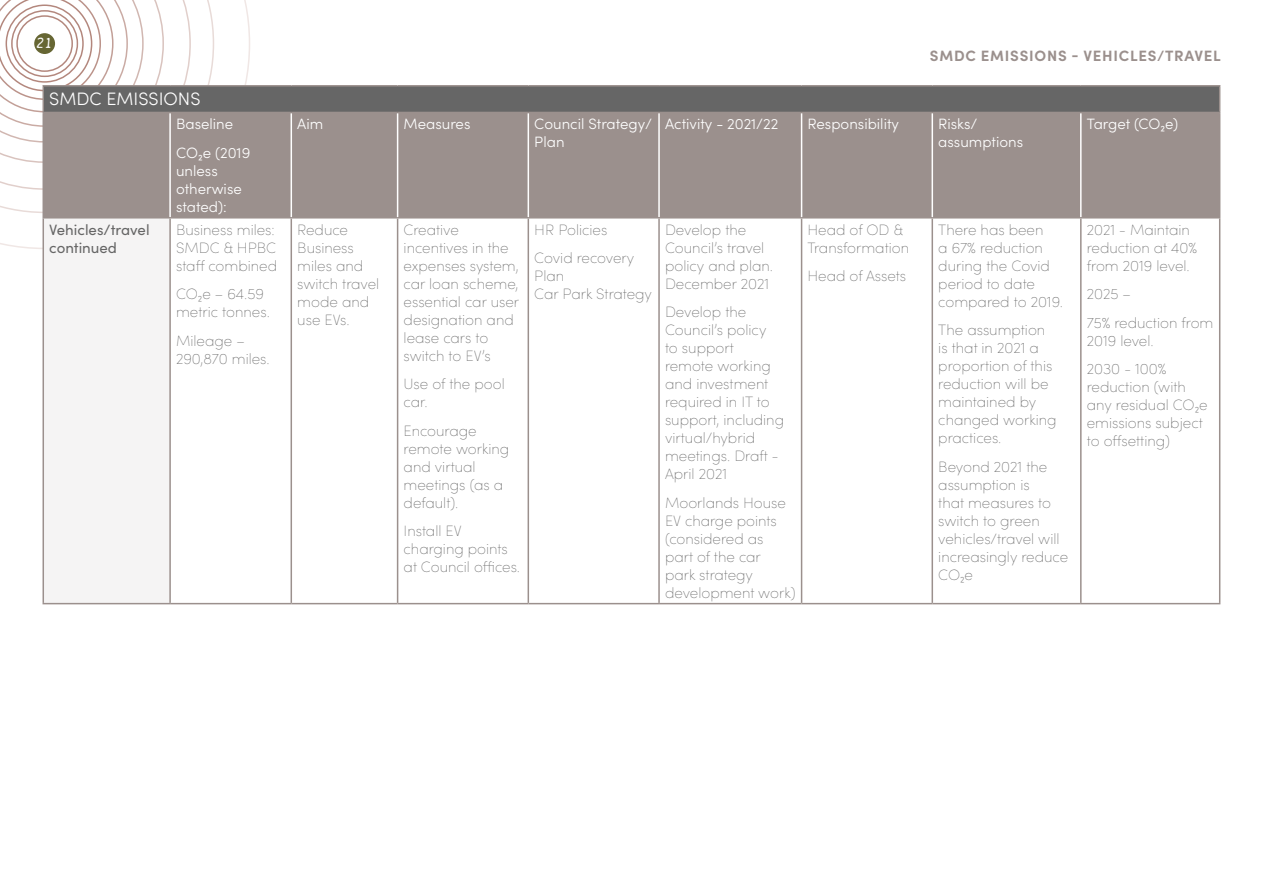
<style>
.page{position:relative;width:1263px;height:893px;background:#fff}
.page>*{position:absolute;margin:0;border:0;box-sizing:border-box;transform-origin:0 0}
.Table_text{font:300 18px "Sofia Pro";color:#fff}
.Table_text-2{font:200 15px/18px "Sofia Pro";color:#666}
.Baseline{font:300 15px/18px "Sofia Pro";color:#fff}
.Contents_entries{font:700 15px "Sofia Pro";letter-spacing:.05em;color:#9b908d}
.Table_text-3{font:15px/18px "Sofia Pro";color:#666}
.t1{font:13.5px "Chainprinter";color:#fff}
</style>
<div class="page">
<svg style="left:0;top:0;width:250px;height:249px"></svg>
<div style="left:43px;top:86px;width:1177px;height:26px;background:#666"></div>
<div style="left:44px;top:113px;width:1175px;height:104px;background:#9b908d"></div>
<div style="left:43px;top:218px;width:127px;height:386px;background:#f5f4f4"></div>
<svg style="left:171px;top:219px;width:1048px;height:384px"></svg>
<hr style="left:169px;top:113px;width:2px;height:104px;background:#fff">
<hr style="left:291px;top:113px;width:1px;height:104px;background:#fff">
<hr style="left:397px;top:113px;width:1px;height:104px;background:#fff">
<hr style="left:528px;top:113px;width:1px;height:104px;background:#fff">
<hr style="left:658px;top:113px;width:2px;height:104px;background:#fff">
<hr style="left:801px;top:113px;width:1px;height:104px;background:#fff">
<hr style="left:931px;top:113px;width:2px;height:104px;background:#fff">
<hr style="left:1080px;top:113px;width:1px;height:104px;background:#fff">
<hr style="left:291px;top:219px;width:1px;height:384px;background:#9b908d">
<hr style="left:397px;top:219px;width:1px;height:384px;background:#9b908d">
<hr style="left:528px;top:219px;width:1px;height:384px;background:#9b908d">
<hr style="left:658px;top:219px;width:2px;height:384px;background:#9b908d">
<hr style="left:801px;top:219px;width:1px;height:384px;background:#9b908d">
<hr style="left:931px;top:219px;width:2px;height:384px;background:#9b908d">
<hr style="left:1080px;top:219px;width:1px;height:384px;background:#9b908d">
<hr style="left:1219px;top:219px;width:1px;height:384px;background:#9b908d">
<svg style="left:0;top:0;width:191px;height:190px"></svg>
<hr style="left:170px;top:85px;width:121px;height:2px;background:#9b908d">
<hr style="left:291px;top:85px;width:107px;height:2px;background:#9b908d">
<hr style="left:398px;top:85px;width:130px;height:2px;background:#9b908d">
<hr style="left:528px;top:85px;width:131px;height:2px;background:#9b908d">
<hr style="left:659px;top:85px;width:142px;height:2px;background:#9b908d">
<hr style="left:801px;top:85px;width:131px;height:2px;background:#9b908d">
<hr style="left:932px;top:85px;width:149px;height:2px;background:#9b908d">
<hr style="left:1081px;top:85px;width:139px;height:2px;background:#9b908d">
<svg style="left:1219px;top:87px;width:1px;height:25px"></svg>
<hr style="left:43px;top:112px;width:127px;height:1px;background:#9b908d">
<hr style="left:170px;top:112px;width:121px;height:1px;background:#9b908d">
<hr style="left:291px;top:112px;width:107px;height:1px;background:#9b908d">
<hr style="left:398px;top:112px;width:130px;height:1px;background:#9b908d">
<hr style="left:528px;top:112px;width:131px;height:1px;background:#9b908d">
<hr style="left:659px;top:112px;width:142px;height:1px;background:#9b908d">
<hr style="left:801px;top:112px;width:131px;height:1px;background:#9b908d">
<hr style="left:932px;top:112px;width:149px;height:1px;background:#9b908d">
<hr style="left:1081px;top:112px;width:139px;height:1px;background:#9b908d">
<hr style="left:43px;top:113px;width:1px;height:104px;background:#9b908d">
<hr style="left:43px;top:217px;width:127px;height:2px;background:#9b908d">
<hr style="left:170px;top:217px;width:121px;height:2px;background:#9b908d">
<hr style="left:291px;top:217px;width:107px;height:2px;background:#9b908d">
<hr style="left:398px;top:217px;width:130px;height:2px;background:#9b908d">
<hr style="left:528px;top:217px;width:131px;height:2px;background:#9b908d">
<hr style="left:659px;top:217px;width:142px;height:2px;background:#9b908d">
<hr style="left:801px;top:217px;width:131px;height:2px;background:#9b908d">
<hr style="left:932px;top:217px;width:149px;height:2px;background:#9b908d">
<hr style="left:1081px;top:217px;width:139px;height:2px;background:#9b908d">
<hr style="left:43px;top:603px;width:127px;height:1px;background:#9b908d">
<hr style="left:170px;top:603px;width:121px;height:1px;background:#9b908d">
<hr style="left:291px;top:603px;width:107px;height:1px;background:#9b908d">
<hr style="left:398px;top:603px;width:130px;height:1px;background:#9b908d">
<hr style="left:528px;top:603px;width:131px;height:1px;background:#9b908d">
<hr style="left:659px;top:603px;width:142px;height:1px;background:#9b908d">
<hr style="left:801px;top:603px;width:131px;height:1px;background:#9b908d">
<hr style="left:932px;top:603px;width:149px;height:1px;background:#9b908d">
<hr style="left:43px;top:219px;width:1px;height:384px;background:#9b908d">
<hr style="left:169px;top:219px;width:2px;height:384px;background:#9b908d">
<hr style="left:1081px;top:603px;width:139px;height:1px;background:#9b908d">
<hr style="left:1219px;top:113px;width:1px;height:104px;background:#9b908d">
<p class="t1" style="left:35px;top:35px;width:20px">21</p>
<p class="Table_text" style="left:49px;top:85px;width:153px">SMDC EMISSIONS</p>
<p class="Baseline" style="left:176px;top:114px;width:59px">Baseline</p>
<p class="Baseline" style="left:176px;top:143px;width:76px">CO2e (2019 unless otherwise stated):</p>
<p class="Table_text-3" style="left:49px;top:220px;width:102px">Vehicles/travel continued</p>
<p class="Table_text-2" style="left:176px;top:220px;width:102px">Business miles:<br>SMDC &amp; HPBC staff combined</p>
<p class="Table_text-2" style="left:176px;top:284px;width:95px">CO2e – 64.59 metric tonnes.</p>
<p class="Table_text-2" style="left:176px;top:331px;width:95px">Mileage –<br>290,870 miles.</p>
<h1 class="Contents_entries" style="left:930px;top:44px;width:292px">SMDC EMISSIONS - VEHICLES/TRAVEL</h1>
<p class="Baseline" style="left:297px;top:114px;width:27px">Aim</p>
<p class="Baseline" style="left:404px;top:114px;width:68px">Measures</p>
<p class="Baseline" style="left:534px;top:114px;width:119px">Council Strategy/<br>Plan</p>
<p class="Baseline" style="left:665px;top:114px;width:115px">Activity - 2021/22</p>
<p class="Baseline" style="left:807px;top:114px;width:93px">Responsibility</p>
<p class="Baseline" style="left:938px;top:114px;width:86px">Risks/ assumptions</p>
<p class="Baseline" style="left:1087px;top:114px;width:93px">Target (CO2e)</p>
<p class="Table_text-2" style="left:297px;top:220px;width:83px">Reduce<br>Business miles and switch travel mode and use EVs.</p>
<p class="Table_text-2" style="left:404px;top:220px;width:117px">Creative incentives in the expenses system, car loan scheme, essential car user designation and lease cars to switch to EV’s</p>
<p class="Table_text-2" style="left:404px;top:374px;width:103px">Use of the pool car.</p>
<p class="Table_text-2" style="left:404px;top:421px;width:107px">Encourage remote working and virtual meetings (as a default).</p>
<p class="Table_text-2" style="left:404px;top:521px;width:118px">Install EV charging points at Council offices.</p>
<p class="Table_text-2" style="left:534px;top:220px;width:75px">HR Policies</p>
<p class="Table_text-2" style="left:534px;top:248px;width:119px">Covid recovery<br>Plan<br>Car Park Strategy</p>
<p class="Table_text-2" style="left:665px;top:220px;width:110px">Develop the<br>Council’s travel policy and plan.<br>December 2021</p>
<p class="Table_text-2" style="left:665px;top:302px;width:121px">Develop the<br>Council’s policy<br>to support remote working and investment required in IT to support, including virtual/hybrid meetings. Draft -<br>April 2021</p>
<p class="Table_text-2" style="left:665px;top:493px;width:132px">Moorlands House<br>EV charge points (considered as<br>part of the car<br>park strategy development work)</p>
<p class="Table_text-2" style="left:807px;top:220px;width:103px">Head of OD &amp;<br>Transformation</p>
<p class="Table_text-2" style="left:807px;top:266px;width:100px">Head of Assets</p>
<p class="Table_text-2" style="left:938px;top:220px;width:126px">There has been<br>a 67% reduction during the Covid period to date compared to 2019.</p>
<p class="Table_text-2" style="left:938px;top:320px;width:120px">The assumption is that in 2021 a proportion of this reduction will be maintained by changed working practices.</p>
<p class="Table_text-2" style="left:938px;top:457px;width:131px">Beyond 2021 the assumption is<br>that measures to switch to green vehicles/travel will increasingly reduce<br>CO2e</p>
<p class="Table_text-2" style="left:1087px;top:220px;width:112px">2021 - Maintain reduction at 40% from 2019 level.</p>
<p class="Table_text-2" style="left:1087px;top:284px;width:46px">2025 –</p>
<p class="Table_text-2" style="left:1087px;top:313px;width:128px">75% reduction from<br>2019 level.</p>
<p class="Table_text-2" style="left:1087px;top:359px;width:122px">2030 - 100% reduction (with any residual CO2e emissions subject to offsetting)</p>
</div>
